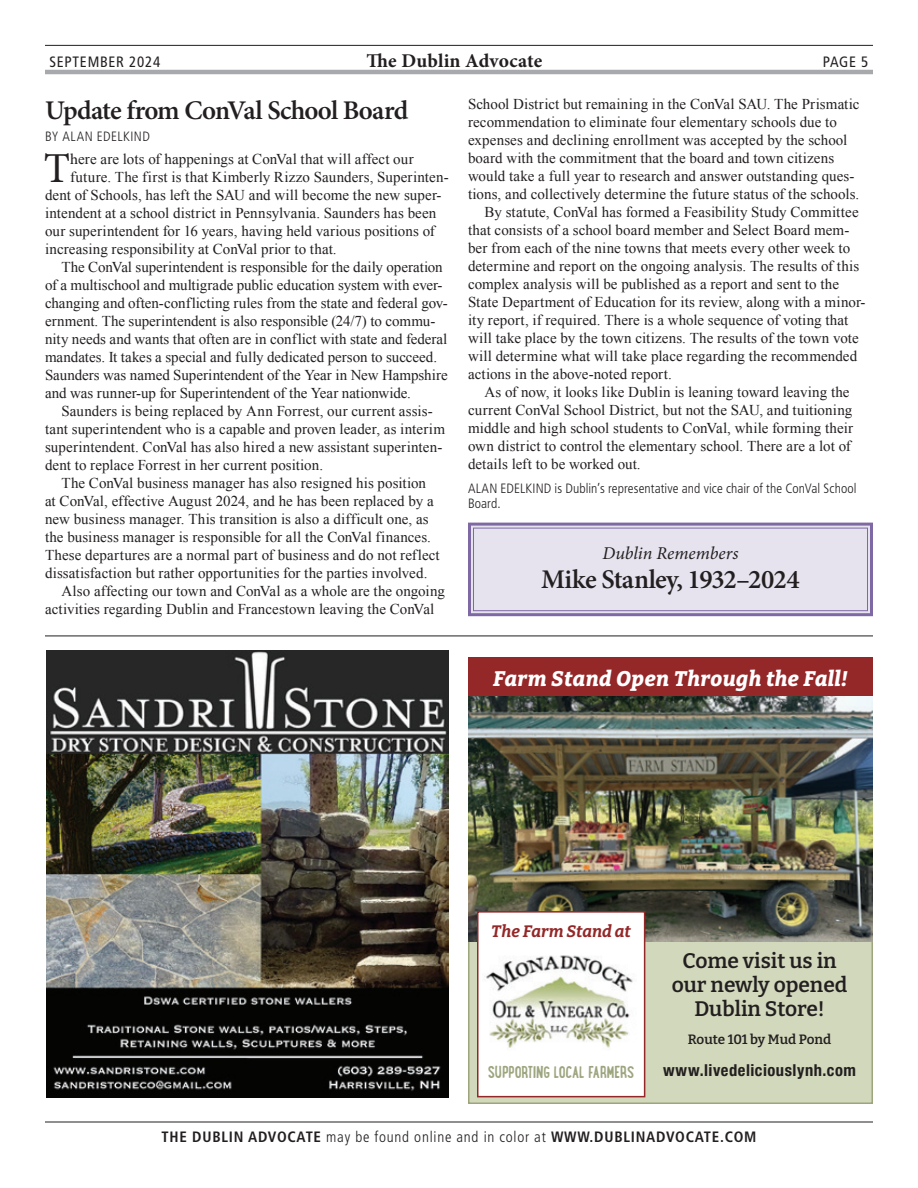
<style>
.page{position:relative;width:918px;height:1188px;background:#fff}
.page>*{position:absolute;margin:0;border:0;box-sizing:border-box;transform-origin:0 0}
.t1{font:42.75px "Minion Pro";color:#231f20}
.t2{font:600 27px "Minion Pro";letter-spacing:-.03em;color:#231f20}
.t3{font:600 21px/24px "Bitter";color:#231f20;text-align:center}
.t4{font:italic 800 21px "Bitter";letter-spacing:.02em;color:#fff}
.t5{font:700 19.5px "Minion Pro";letter-spacing:.01em;color:#231f20}
.t6{font:italic 18px "Minion Pro";letter-spacing:-.005em;color:#231f20}
.t7{font:700 condensed 16.5px "Helvetica Neue LT Std";letter-spacing:.03em;color:#231f20}
.t8{font:italic 700 16.5px "Bitter";letter-spacing:-.005em;color:#942728}
.t9{font:15px "Times New Roman";letter-spacing:.005em;color:#231f20}
.t10{font:700 condensed 15px "Frutiger LT Std";letter-spacing:.05em;color:#231f20}
.t11{font:700 15px "Lunch Box";letter-spacing:-.015em;color:#9da57f}
.t12{font:condensed 15px "Frutiger LT Std";letter-spacing:.05em;color:#231f20}
.t13{font:300 condensed 13.5px/15px "Frutiger LT Std";letter-spacing:.01em;color:#231f20}
.t14{font:600 13.5px "Bitter";color:#231f20}
.t15{font:300 condensed 13.5px "Frutiger LT Std";letter-spacing:.035em;color:#231f20}
.s1{font-family:"Minion Pro";font-weight:500}
.s2{font-weight:300}
</style>
<div class="page">
<hr style="left:45px;top:45px;width:828px;height:1px;background:#231f20">
<hr style="left:45px;top:70px;width:828px;height:4px;background:#a8a9ad">
<hr style="left:45px;top:1122px;width:828px;height:1px;background:#231f20">
<hr style="left:45px;top:636px;width:828px;height:1px;background:#231f20">
<img style="left:46px;top:650px;width:403px;height:447px">
<div style="left:469px;top:933px;width:403px;height:170px;background:#d2d8bb"></div>
<div style="left:468px;top:932px;width:405px;height:172px;border:2px solid #9da57f"></div>
<img style="left:468px;top:695px;width:405px;height:246px">
<div style="left:468px;top:657px;width:405px;height:38px;background:#942728"></div>
<div style="left:478px;top:912px;width:167px;height:185px;background:#fff"></div>
<div style="left:477px;top:911px;width:168px;height:186px;border:2px solid #942728"></div>
<img style="left:484px;top:955px;width:149px;height:93px">
<svg style="left:468px;top:522px;width:405px;height:95px;background:#ddd7e7"></svg>
<div style="left:473px;top:528px;width:395px;height:83px;border:1px solid #7f69a4"></div>
<p class="t12" style="left:50px;top:53px;width:112px">SEPTEMBER 2024</p>
<h3 class="t5" style="left:367px;top:47px;width:177px">The Dublin Advocate</h3>
<p class="t12" style="left:823px;top:53px;width:47px">PAGE 5</p>
<h2 class="t2" style="left:45px;top:91px;width:365px">Update from ConVal School Board</h2>
<p class="t15" style="left:45px;top:129px;width:106px">BY ALAN EDELKIND</p>
<h1 class="t1" style="left:44px;top:139px;width:28px">T</h1>
<p class="t9" style="left:70px;top:149px;width:345px"><span class="s1">h</span>ere are lots of happenings at ConVal that will affect our</p>
<p class="t9" style="left:70px;top:167px;width:380px">future. The first is that Kimberly Rizzo Saunders, Superinten-</p>
<p class="t9" style="left:45px;top:185px;width:398px">dent of Schools, has left the SAU and will become the new super-</p>
<p class="t9" style="left:45px;top:203px;width:393px">intendent at a school district in Pennsylvania. Saunders has been</p>
<p class="t9" style="left:45px;top:221px;width:391px">our superintendent for 16 years, having held various positions of</p>
<p class="t9" style="left:45px;top:239px;width:293px">increasing responsibility at ConVal prior to that.</p>
<p class="t9" style="left:62px;top:257px;width:383px">The ConVal superintendent is responsible for the daily operation</p>
<p class="t9" style="left:45px;top:275px;width:399px">of a multischool and multigrade public education system with ever-</p>
<p class="t9" style="left:45px;top:293px;width:404px">changing and often-conflicting rules from the state and federal gov-</p>
<p class="t9" style="left:45px;top:311px;width:392px">ernment. The superintendent is also responsible (24/7) to commu-</p>
<p class="t9" style="left:45px;top:329px;width:404px">nity needs and wants that often are in conflict with state and federal</p>
<p class="t9" style="left:45px;top:347px;width:394px">mandates. It takes a special and fully dedicated person to succeed.</p>
<p class="t9" style="left:45px;top:365px;width:404px">Saunders was named Superintendent of the Year in New Hampshire</p>
<p class="t9" style="left:45px;top:383px;width:368px">and was runner-up for Superintendent of the Year nationwide.</p>
<p class="t9" style="left:62px;top:401px;width:373px">Saunders is being replaced by Ann Forrest, our current assis-</p>
<p class="t9" style="left:45px;top:419px;width:402px">tant superintendent who is a capable and proven leader, as interim</p>
<p class="t9" style="left:45px;top:437px;width:399px">superintendent. ConVal has also hired a new assistant superinten-</p>
<p class="t9" style="left:45px;top:455px;width:280px">dent to replace Forrest in her current position.</p>
<p class="t9" style="left:62px;top:473px;width:366px">The ConVal business manager has also resigned his position</p>
<p class="t9" style="left:45px;top:491px;width:390px">at ConVal, effective August 2024, and he has been replaced by a</p>
<p class="t9" style="left:45px;top:509px;width:385px">new business manager. This transition is also a difficult one, as</p>
<p class="t9" style="left:45px;top:527px;width:388px">the business manager is responsible for all the ConVal finances.</p>
<p class="t9" style="left:45px;top:545px;width:396px">These departures are a normal part of business and do not reflect</p>
<p class="t9" style="left:45px;top:563px;width:384px">dissatisfaction but rather opportunities for the parties involved.</p>
<p class="t9" style="left:62px;top:581px;width:385px">Also affecting our town and ConVal as a whole are the ongoing</p>
<p class="t9" style="left:45px;top:599px;width:391px">activities regarding Dublin and Francestown leaving the ConVal</p>
<p class="t9" style="left:468px;top:94px;width:393px">School District but remaining in the ConVal SAU. The Prismatic</p>
<p class="t9" style="left:468px;top:112px;width:371px">recommendation to eliminate four elementary schools due to</p>
<p class="t9" style="left:468px;top:130px;width:381px">expenses and declining enrollment was accepted by the school</p>
<p class="t9" style="left:468px;top:148px;width:368px">board with the commitment that the board and town citizens</p>
<p class="t9" style="left:468px;top:166px;width:388px">would take a full year to research and answer outstanding ques-</p>
<p class="t9" style="left:468px;top:184px;width:393px">tions, and collectively determine the future status of the schools.</p>
<p class="t9" style="left:485px;top:202px;width:376px">By statute, ConVal has formed a Feasibility Study Committee</p>
<p class="t9" style="left:468px;top:220px;width:383px">that consists of a school board member and Select Board mem-</p>
<p class="t9" style="left:468px;top:238px;width:384px">ber from each of the nine towns that meets every other week to</p>
<p class="t9" style="left:468px;top:256px;width:393px">determine and report on the ongoing analysis. The results of this</p>
<p class="t9" style="left:468px;top:274px;width:373px">complex analysis will be published as a report and sent to the</p>
<p class="t9" style="left:468px;top:292px;width:399px">State Department of Education for its review, along with a minor-</p>
<p class="t9" style="left:468px;top:310px;width:382px">ity report, if required. There is a whole sequence of voting that</p>
<p class="t9" style="left:468px;top:328px;width:392px">will take place by the town citizens. The results of the town vote</p>
<p class="t9" style="left:468px;top:346px;width:391px">will determine what will take place regarding the recommended</p>
<p class="t9" style="left:468px;top:364px;width:205px">actions in the above-noted report.</p>
<p class="t9" style="left:485px;top:382px;width:367px">As of now, it looks like Dublin is leaning toward leaving the</p>
<p class="t9" style="left:468px;top:400px;width:386px">current ConVal School District, but not the SAU, and tuitioning</p>
<p class="t9" style="left:468px;top:418px;width:387px">middle and high school students to ConVal, while forming their</p>
<p class="t9" style="left:468px;top:436px;width:384px">own district to control the elementary school. There are a lot of</p>
<p class="t9" style="left:468px;top:454px;width:174px">details left to be worked out.</p>
<p class="t13" style="left:468px;top:481px;width:390px">ALAN EDELKIND is Dublin’s representative and vice chair of the ConVal School<br>Board.</p>
<p class="t6" style="left:603px;top:541px;width:137px">Dublin Remembers</p>
<h2 class="t2" style="left:541px;top:561px;width:260px">Mike Stanley, 1932–2024</h2>
<h3 class="t4" style="left:493px;top:665px;width:356px">Farm Stand Open Through the Fall!</h3>
<p class="t8" style="left:491px;top:921px;width:141px">The Farm Stand at</p>
<p class="t11" style="left:488px;top:1060px;width:148px">SUPPORTING LOCAL FARMERS</p>
<h3 class="t3" style="left:672px;top:948px;width:177px">Come visit us in our newly opened<br>Dublin Store!</h3>
<p class="t14" style="left:688px;top:1031px;width:145px">Route 101 by Mud Pond</p>
<p class="t7" style="left:663px;top:1060px;width:195px">www.livedeliciouslynh.com</p>
<p class="t10" style="left:161px;top:1128px;width:597px">THE DUBLIN ADVOCATE <span class="s2">may be found online and in color at</span> WWW.DUBLINADVOCATE.COM</p>
</div>
